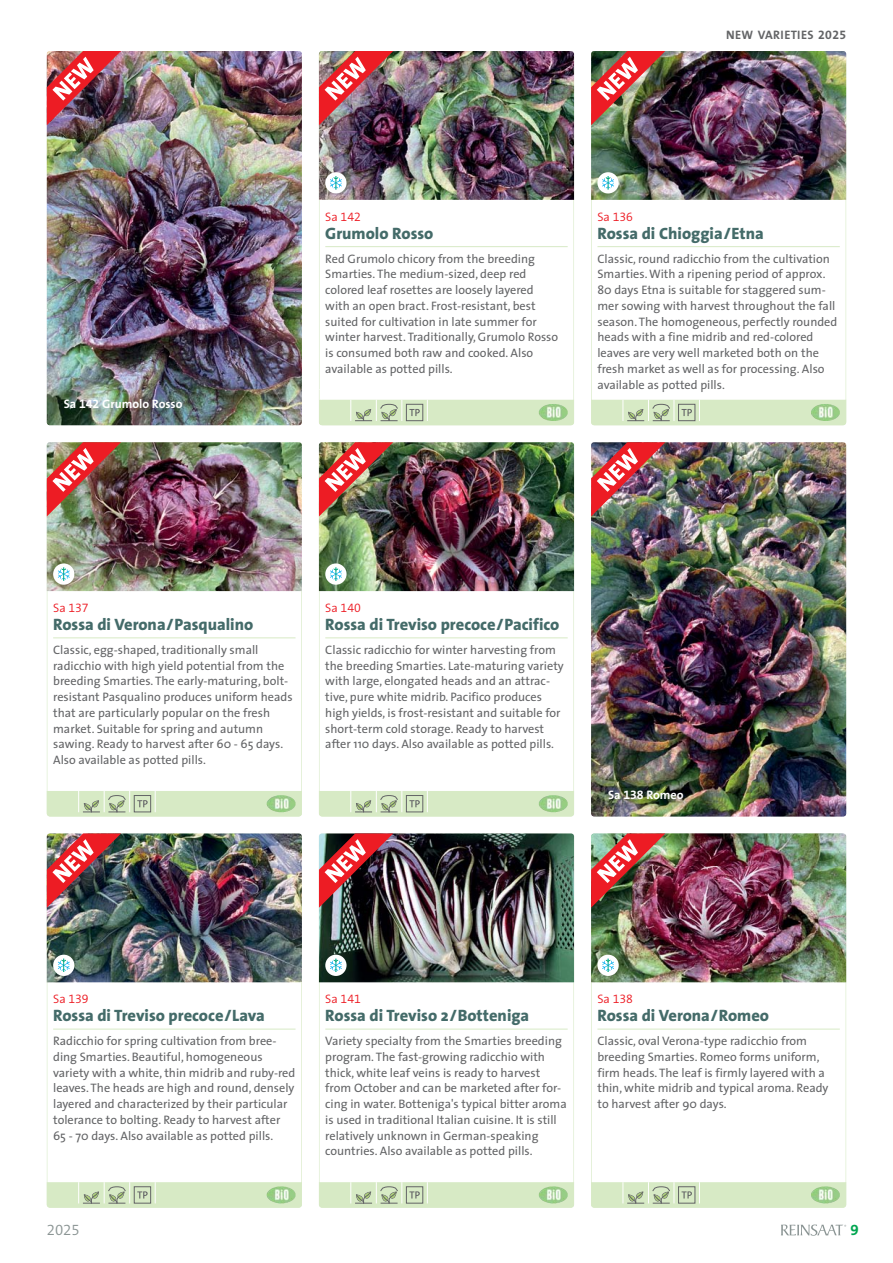
<style>
.page{position:relative;width:893px;height:1263px;background:#fff}
.page>*{position:absolute;margin:0;border:0;box-sizing:border-box;transform-origin:0 0}
.t1{font:800 16.5px "The Sans";color:#446b69}
.t2{font:15px "The Sans Semi Light Expert";color:#8b9594}
.t3{font:15px "The Sans Bold Expert";color:#00a650}
.t4{font:12.3px/15.8px "The Sans";color:#636466}
.t5{font:12.3px "The Sans Semi Light Expert";color:#ed1c24}
.t6{font:700 12.3px "The Sans";color:#fff}
.t7{font:700 12.3px "The Sans";letter-spacing:.025em;color:#636466}
.s1{font-family:"The Sans Bold Expert";font-weight:400}
.s2{font-family:"The Sans";font-weight:300}
</style>
<div class="page">
<svg style="left:781px;top:1224px;width:65px;height:12px"></svg>
<hr style="left:325px;top:246px;width:243px;height:1px;background:#d7eac5">
<img style="left:47px;top:51px;width:255px;height:374px;border-radius:3px">
<img style="left:46px;top:389px;width:276px;height:75px">
<svg style="left:319px;top:389px;width:255px;height:36px"></svg>
<img style="left:319px;top:400px;width:3px;height:25px">
<img style="left:47px;top:422px;width:255px;height:3px">
<hr style="left:597px;top:246px;width:243px;height:1px;background:#d7eac5">
<svg style="left:591px;top:400px;width:255px;height:25px;background:#d2e4c1"></svg>
<img style="left:811px;top:404px;width:29px;height:17px">
<hr style="left:53px;top:637px;width:243px;height:1px;background:#d7eac5">
<svg style="left:47px;top:791px;width:255px;height:25px;background:#d2e4c1"></svg>
<img style="left:267px;top:795px;width:29px;height:17px">
<hr style="left:53px;top:1029px;width:243px;height:1px;background:#d7eac5">
<svg style="left:47px;top:1182px;width:255px;height:26px;background:#d3e5c2"></svg>
<img style="left:267px;top:1186px;width:29px;height:17px">
<hr style="left:325px;top:637px;width:243px;height:1px;background:#d7eac5">
<svg style="left:319px;top:791px;width:255px;height:25px;background:#d2e4c1"></svg>
<img style="left:539px;top:795px;width:29px;height:17px">
<hr style="left:597px;top:1029px;width:243px;height:1px;background:#d7eac5">
<svg style="left:591px;top:1182px;width:255px;height:26px;background:#d3e5c2"></svg>
<img style="left:811px;top:1186px;width:29px;height:17px">
<img style="left:591px;top:442px;width:255px;height:374px;border-radius:3px">
<img style="left:591px;top:780px;width:256px;height:86px">
<img style="left:591px;top:813px;width:255px;height:3px">
<hr style="left:325px;top:1029px;width:243px;height:1px;background:#d7eac5">
<svg style="left:319px;top:1182px;width:255px;height:26px;background:#d3e5c2"></svg>
<img style="left:539px;top:1186px;width:29px;height:17px">
<img style="left:47px;top:51px;width:74px;height:74px">
<img style="left:47px;top:442px;width:255px;height:149px">
<img style="left:47px;top:833px;width:255px;height:149px">
<img style="left:319px;top:51px;width:255px;height:149px">
<img style="left:319px;top:442px;width:255px;height:149px">
<img style="left:319px;top:833px;width:255px;height:149px">
<img style="left:591px;top:51px;width:255px;height:149px">
<img style="left:591px;top:442px;width:74px;height:74px">
<img style="left:591px;top:833px;width:255px;height:149px">
<p class="t6" style="left:64px;top:398px;width:120px">Sa <span class="s1">142</span> Grumolo Rosso</p>
<p class="t7" style="left:726px;top:29px;width:122px">NEW VARIETIES <span class="s1">2025</span></p>
<p class="t5" style="left:325px;top:209px;width:37px"><span class="s2">Sa</span> 142</p>
<h1 class="t1" style="left:325px;top:225px;width:110px">Grumolo Rosso</h1>
<p class="t4" style="left:325px;top:252px;width:234px">Red Grumolo chicory from the breeding Smarties. The medium-sized, deep red colored leaf rosettes are loosely layered with an open bract. Frost-resistant, best suited for cultivation in late summer for winter harvest. Traditionally, Grumolo Rosso is consumed both raw and cooked. Also available as potted pills.</p>
<p class="t5" style="left:597px;top:209px;width:37px"><span class="s2">Sa</span> 136</p>
<h1 class="t1" style="left:597px;top:225px;width:168px">Rossa di Chioggia/Etna</h1>
<p class="t4" style="left:597px;top:252px;width:241px">Classic, round radicchio from the cultivation Smarties. With a ripening period of approx.<br>80 days Etna is suitable for staggered sum&shy;mer sowing with harvest throughout the fall season. The homogeneous, perfectly rounded heads with a fine midrib and red-colored leaves are very well marketed both on the fresh market as well as for processing. Also available as potted pills.</p>
<p class="t5" style="left:53px;top:600px;width:37px"><span class="s2">Sa</span> 137</p>
<h1 class="t1" style="left:53px;top:616px;width:202px">Rossa di Verona/Pasqualino</h1>
<p class="t4" style="left:53px;top:643px;width:241px">Classic, egg-shaped, traditionally small radicchio with high yield potential from the breeding Smarties. The early-maturing, bolt&shy;resistant Pasqualino produces uniform heads that are particularly popular on the fresh market. Suitable for spring and autumn sawing. Ready to harvest after 60 - 65 days.<br>Also available as potted pills.</p>
<p class="t5" style="left:325px;top:600px;width:37px"><span class="s2">Sa</span> 140</p>
<h1 class="t1" style="left:325px;top:616px;width:236px">Rossa di Treviso precoce/Pacifico</h1>
<p class="t4" style="left:325px;top:643px;width:240px">Classic radicchio for winter harvesting from the breeding Smarties. Late-maturing variety with large, elongated heads and an attrac - tive, pure white midrib. Pacifico produces high yields, is frost-resistant and suitable for short-term cold storage. Ready to harvest after 110 days. Also available as potted pills.</p>
<p class="t6" style="left:608px;top:789px;width:77px">Sa <span class="s1">138</span> Romeo</p>
<p class="t5" style="left:53px;top:992px;width:37px"><span class="s2">Sa</span> 139</p>
<h1 class="t1" style="left:53px;top:1007px;width:213px">Rossa di Treviso precoce/Lava</h1>
<p class="t4" style="left:53px;top:1034px;width:244px">Radicchio for spring cultivation from bree&shy;ding Smarties. Beautiful, homogeneous variety with a white, thin midrib and ruby-red leaves. The heads are high and round, densely layered and characterized by their particular tolerance to bolting. Ready to harvest after 65 - 70 days. Also available as potted pills.</p>
<p class="t5" style="left:325px;top:992px;width:37px"><span class="s2">Sa</span> 141</p>
<h1 class="t1" style="left:325px;top:1007px;width:205px">Rossa di Treviso 2/Botteniga</h1>
<p class="t4" style="left:325px;top:1034px;width:243px">Variety specialty from the Smarties breeding program. The fast-growing radicchio with thick, white leaf veins is ready to harvest from October and can be marketed after for&shy;cing in water. Botteniga's typical bitter aroma is used in traditional Italian cuisine. It is still relatively unknown in German-speaking countries. Also available as potted pills.</p>
<p class="t5" style="left:597px;top:992px;width:37px"><span class="s2">Sa</span> 138</p>
<h1 class="t1" style="left:597px;top:1007px;width:173px">Rossa di Verona/Romeo</h1>
<p class="t4" style="left:597px;top:1034px;width:233px">Classic, oval Verona-type radicchio from breeding Smarties. Romeo forms uniform, firm heads. The leaf is firmly layered with a thin, white midrib and typical aroma. Ready to harvest after 90 days.</p>
<p class="t2" style="left:47px;top:1221px;width:34px">2025</p>
<p class="t3" style="left:850px;top:1221px;width:10px">9</p>
</div>
